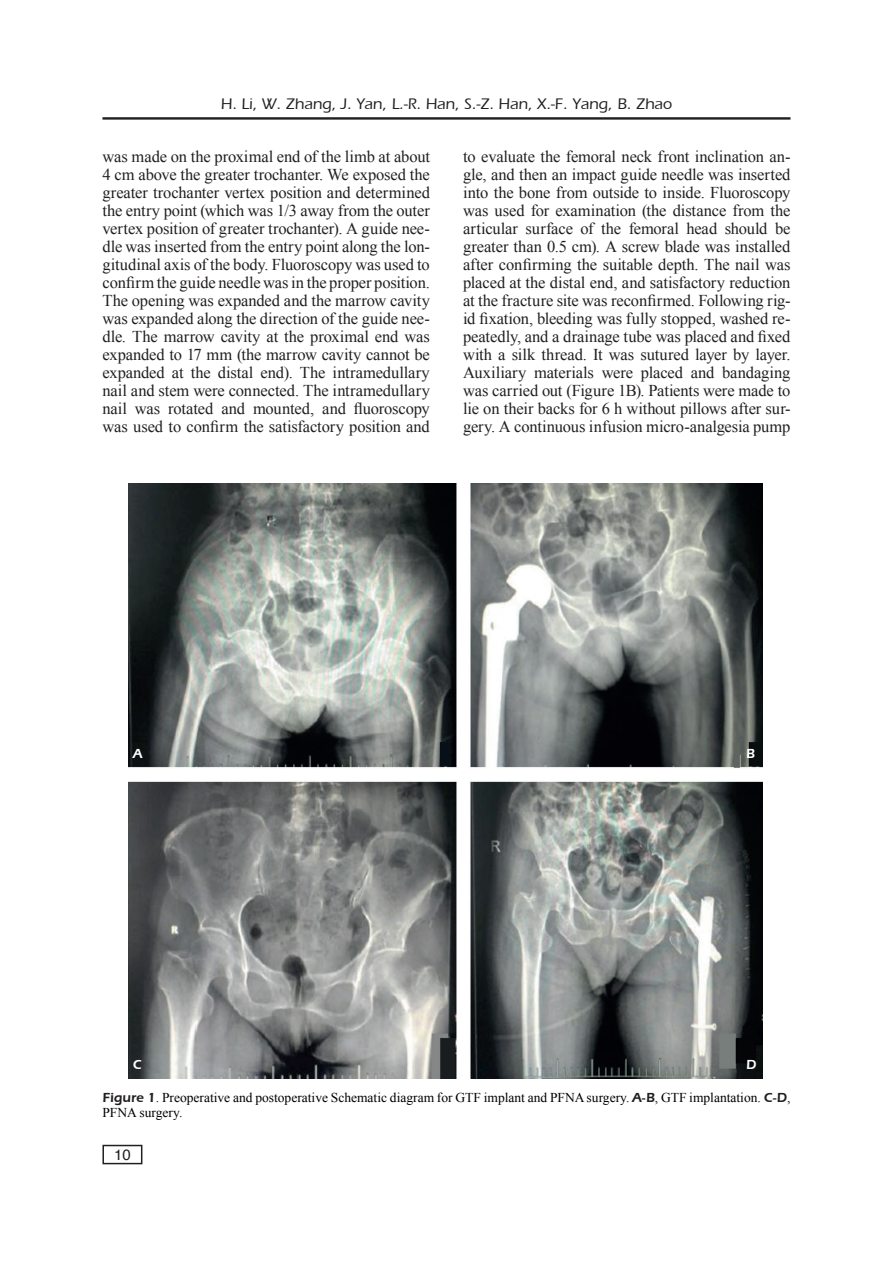
<style>
.page{position:relative;width:893px;height:1263px;background:#fff}
.page>*{position:absolute;margin:0;border:0;box-sizing:border-box;transform-origin:0 0}
.t1{font:16.5px/18px "Times New Roman";letter-spacing:-.01em;color:#231f20;text-align:justify}
.t2{font:500 15.75px "Eras";color:#231f20}
.t3{font:15px "Helvetica";color:#231f20}
.t4{font:13.5px/15px "Times New Roman";color:#000001}
.t5{font:13.5px "Eras Demi";color:#fff}
.s1{font-family:"Eras Demi";color:#231f20}
</style>
<div class="page">
<hr style="left:102px;top:117px;width:688px;height:3px;background:#231f20">
<div style="left:102px;top:1145px;width:40px;height:19px;border:2px solid #231f20"></div>
<img style="left:129px;top:484px;width:633px;height:594px">
<p class="t2" style="left:221px;top:95px;width:453px">H. Li, W. Zhang, J. Yan, L.-R. Han, S.-Z. Han, X.-F. Yang, B. Zhao</p>
<p class="t1" style="left:102px;top:147px;width:329px">was made on the proximal end of the limb at about 4 cm above the greater trochanter. We exposed the greater trochanter vertex position and determined the entry point (which was 1/3 away from the outer vertex position of greater trochanter). A guide nee&shy;dle was inserted from the entry point along the lon&shy;gitudinal axis of the body. Fluoroscopy was used to confirm the guide needle was in the proper position.<br>The opening was expanded and the marrow cavity was expanded along the direction of the guide nee&shy;dle. The marrow cavity at the proximal end was expanded to 17 mm (the marrow cavity cannot be expanded at the distal end). The intramedullary nail and stem were connected. The intramedullary nail was rotated and mounted, and fluoroscopy was used to confirm the satisfactory position and</p>
<p class="t1" style="left:463px;top:147px;width:329px">to evaluate the femoral neck front inclination an&shy;gle, and then an impact guide needle was inserted into the bone from outside to inside. Fluoroscopy was used for examination (the distance from the articular surface of the femoral head should be greater than 0.5 cm). A screw blade was installed after confirming the suitable depth. The nail was placed at the distal end, and satisfactory reduction at the fracture site was reconfirmed. Following rig&shy;id fixation, bleeding was fully stopped, washed re&shy;peatedly, and a drainage tube was placed and fixed with a silk thread. It was sutured layer by layer.<br>Auxiliary materials were placed and bandaging was carried out (Figure 1B). Patients were made to lie on their backs for 6 h without pillows after sur&shy;gery. A continuous infusion micro-analgesia pump</p>
<p class="t5" style="left:133px;top:746px;width:11px">A</p>
<p class="t5" style="left:133px;top:1056px;width:10px">C</p>
<p class="t5" style="left:746px;top:746px;width:10px">B</p>
<p class="t5" style="left:746px;top:1056px;width:12px">D</p>
<p class="t4" style="left:102px;top:1089px;width:689px"><span class="s1">Figure 1</span>. Preoperative and postoperative Schematic diagram for GTF implant and PFNA surgery. <span class="s1">A</span>-<span class="s1">B</span>, GTF implantation. <span class="s1">C</span>-<span class="s1">D</span>,<br>PFNA surgery.</p>
<p class="t3" style="left:114px;top:1143px;width:18px">10</p>
</div>
